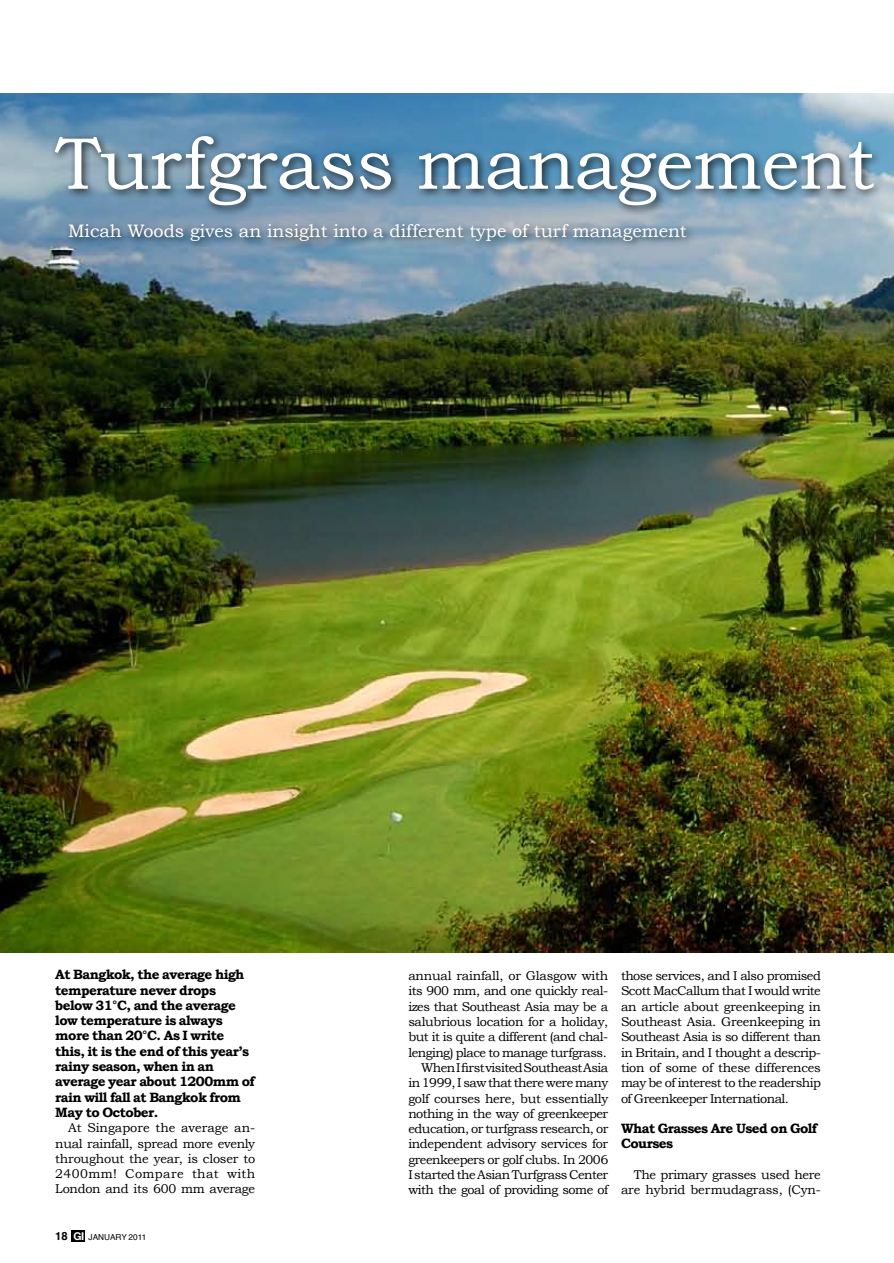
<style>
.page{position:relative;width:894px;height:1263px;background:#fff}
.page>*{position:absolute;margin:0;border:0;box-sizing:border-box;transform-origin:0 0}
.t1{font:73.5px "Bookman Old Style";letter-spacing:-.01em;color:#fff}
.t2{font:18px "Bookman Old Style";color:#fff}
.t3{font:700 13.5px/15.3px "Bookman Old Style";letter-spacing:-.04em;color:#000}
.t4{font:12.75px/15.3px "Bookman Old Style";letter-spacing:-.04em;color:#000;text-align:justify}
.t5{font:12.75px/15.3px "Bookman Old Style";letter-spacing:-.015em;color:#000;text-align:right}
.t6{font:8.25px "Helvetica";color:#000}
.s1{font-weight:700;font-size:11.25px}
.s2{font-family:"Helvetica Neue";font-weight:700;font-size:10.8px;color:#fff}
</style>
<div class="page">
<div style="left:71px;top:1230px;width:14px;height:11px;background:#000"></div>
<img style="left:0;top:94px;width:894px;height:858px">
<div style="left:49px;top:131px;width:845px;height:85px;background:#000;opacity:.75"></div>
<div style="left:63px;top:219px;width:631px;height:32px;background:#000;opacity:.75"></div>
<h1 class="t1" style="left:55px;top:122px;width:821px">Turfgrass management</h1>
<h2 class="t2" style="left:68px;top:220px;width:620px">Micah Woods gives an insight into a different type of turf management</h2>
<p class="t3" style="left:55px;top:967px;width:201px">At Bangkok, the average high temperature never drops below 31°C, and the average low temperature is always more than 20°C. As I write this, it is the end of this year’s rainy season, when in an average year about 1200mm of rain will fall at Bangkok from<br>May to October.</p>
<p class="t4" style="left:55px;top:1120px;width:201px;text-indent:13px">At Singapore the average an&shy;nual rainfall, spread more evenly throughout the year, is closer to 2400mm! Compare that with London and its 600 mm average</p>
<p class="t6" style="left:55px;top:1231px;width:93px"><span class="s1">18</span> <span class="s2">GI</span> JANUARY 2011</p>
<p class="t4" style="left:408px;top:968px;width:201px;text-align:right">annual rainfall, or Glasgow with its 900 mm, and one quickly real&shy;izes that Southeast Asia may be a salubrious location for a holiday, but it is quite a different (and chal&shy;lenging) place to manage turfgrass.<br>When I first visited Southeast Asia in 1999, I saw that there were many golf courses here, but essentially nothing in the way of greenkeeper education, or turfgrass research, or independent advisory services for greenkeepers or golf clubs. In 2006<br>I started the Asian Turfgrass Center with the goal of providing some of</p>
<p class="t4" style="left:621px;top:968px;width:201px">those services, and I also promised Scott MacCallum that I would write an article about greenkeeping in Southeast Asia. Greenkeeping in Southeast Asia is so different than in Britain, and I thought a descrip&shy;tion of some of these differences may be of interest to the readership of Greenkeeper International.</p>
<p class="t3" style="left:621px;top:1121px;width:198px">What Grasses Are Used on Golf<br>Courses</p>
<p class="t5" style="left:621px;top:1167px;width:201px">The primary grasses used here are hybrid bermudagrass, (Cyn-</p>
</div>
